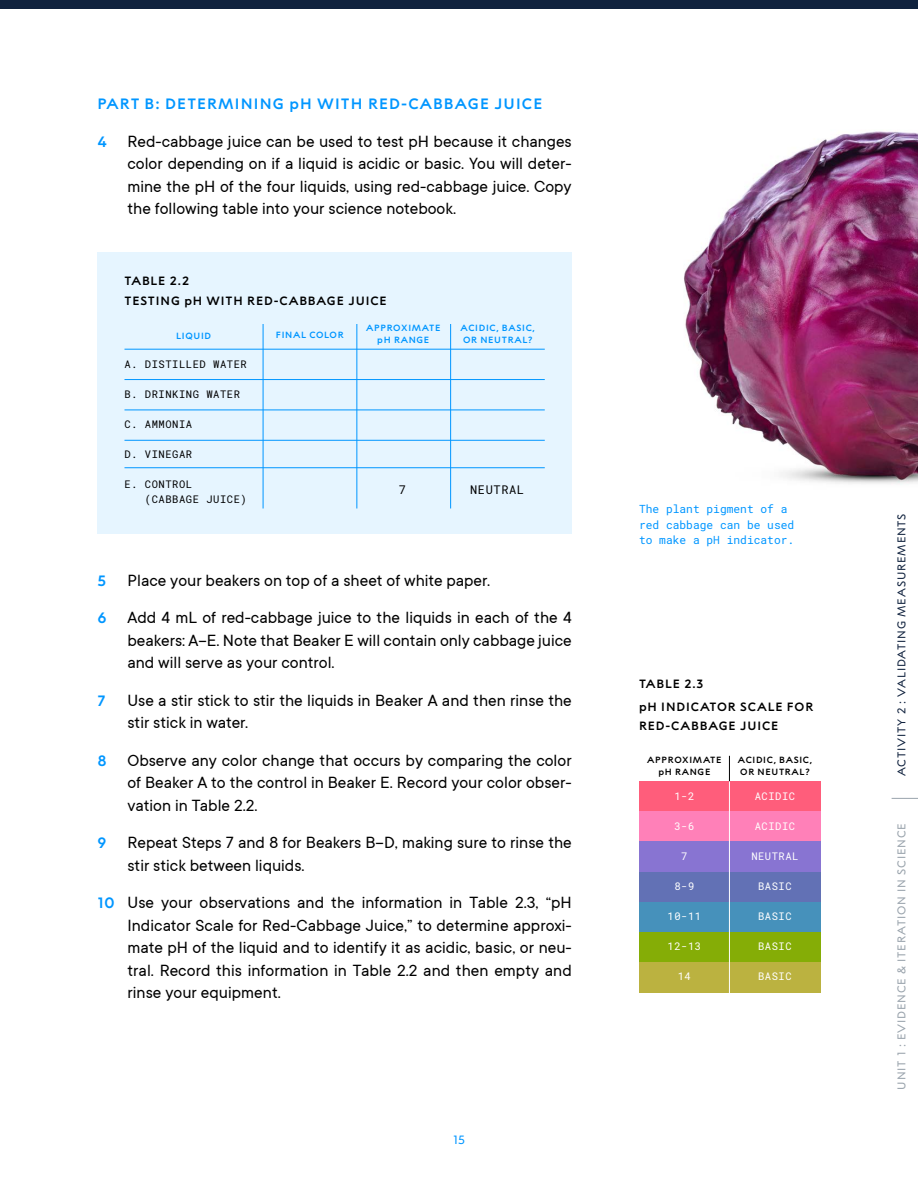
<style>
.page{position:relative;width:918px;height:1188px;background:#fff}
.page>*{position:absolute;margin:0;border:0;box-sizing:border-box;transform-origin:0 0}
.body_copy_paragraph{font:18px/22.5px "TT Commons";color:#000;text-align:justify}
.t1{font:700 15px "Alfred Sans";letter-spacing:.075em;color:#0096ff}
.section_header{font:700 12px/19.5px "Alfred Sans";letter-spacing:.075em;color:#000}
.t2{font:12px "Roboto Mono";letter-spacing:.05em;color:#000}
.t3{font:12px "Alfred Sans";color:#0096ff}
.t4{font:11.25px/15.8px "Roboto Mono";color:#0096ff}
.t5{font:11.25px "Alfred Sans";letter-spacing:.075em;color:#99a3ac}
.t6{font:11.25px "Alfred Sans";letter-spacing:.075em;color:#10223e}
.body_copy_paragraph-2{font:10.5px/15px "Roboto Mono";letter-spacing:.05em;color:#000}
.body_copy_paragraph-3{font:10.5px "Roboto Mono";letter-spacing:.05em;color:#fff}
.body_copy_paragraph-4{font:700 9px/12px "Alfred Sans";letter-spacing:.075em;color:#0096ff;text-align:center}
.body_copy_paragraph-5{font:700 9px/12px "Alfred Sans";letter-spacing:.075em;color:#000;text-align:center}
.s1{font-family:"Alfred Sans";font-weight:700;font-size:15px;color:#0096ff}
</style>
<div class="page">
<svg style="left:892px;top:798px;width:26px;height:1px"></svg>
<div style="left:0;top:0;width:918px;height:8px;background:#10223e"></div>
<div style="left:98px;top:252px;width:474px;height:281px;background:#e6f5ff"></div>
<hr style="left:124px;top:349px;width:421px;height:1px;background:#0096ff">
<hr style="left:124px;top:379px;width:421px;height:1px;background:#0096ff">
<hr style="left:124px;top:410px;width:421px;height:1px;background:#0096ff">
<hr style="left:124px;top:440px;width:421px;height:1px;background:#0096ff">
<hr style="left:124px;top:467px;width:421px;height:1px;background:#0096ff">
<hr style="left:263px;top:324px;width:1px;height:184px;background:#0096ff">
<hr style="left:356px;top:324px;width:1px;height:184px;background:#0096ff">
<hr style="left:450px;top:324px;width:1px;height:184px;background:#0096ff">
<img style="left:684px;top:131px;width:234px;height:354px">
<div style="left:639px;top:781px;width:181px;height:31px;background:#ff5d7b"></div>
<div style="left:639px;top:812px;width:181px;height:30px;background:#ff80b8"></div>
<div style="left:639px;top:842px;width:181px;height:30px;background:#8874d2"></div>
<div style="left:639px;top:872px;width:181px;height:30px;background:#6271b5"></div>
<div style="left:639px;top:902px;width:181px;height:31px;background:#4691bb"></div>
<div style="left:639px;top:932px;width:181px;height:31px;background:#85ad06"></div>
<div style="left:639px;top:963px;width:181px;height:30px;background:#bbb240"></div>
<svg style="left:729px;top:756px;width:1px;height:25px"></svg>
<hr style="left:729px;top:781px;width:1px;height:212px;background:#fff">
<p class="t1" style="left:98px;top:96px;width:446px">PART B: DETERMINING pH WITH RED-CABBAGE JUICE</p>
<p class="body_copy_paragraph" style="left:128px;top:130px;width:446px;text-indent:-30px"><span class="s1">4</span> Red-cabbage juice can be used to test pH because it changes color depending on if a liquid is acidic or basic. You will deter&shy;mine the pH of the four liquids, using red-cabbage juice. Copy the following table into your science notebook.</p>
<p class="section_header" style="left:124px;top:271px;width:264px">TABLE 2.2<br>TESTING pH WITH RED-CABBAGE JUICE</p>
<p class="body_copy_paragraph-4" style="left:176px;top:330px;width:36px">LIQUID</p>
<p class="body_copy_paragraph-4" style="left:276px;top:329px;width:69px">FINAL COLOR</p>
<p class="body_copy_paragraph-4" style="left:366px;top:322px;width:76px">APPROXIMATE pH RANGE</p>
<p class="body_copy_paragraph-4" style="left:461px;top:322px;width:76px;text-align:left">ACIDIC, BASIC,<br>OR NEUTRAL?</p>
<p class="body_copy_paragraph-2" style="left:124px;top:357px;width:124px">A. DISTILLED WATER</p>
<p class="body_copy_paragraph-2" style="left:124px;top:387px;width:117px">B. DRINKING WATER</p>
<p class="body_copy_paragraph-2" style="left:124px;top:417px;width:69px">C. AMMONIA</p>
<p class="body_copy_paragraph-2" style="left:124px;top:447px;width:69px">D. VINEGAR</p>
<p class="body_copy_paragraph-2" style="left:145px;top:477px;width:103px;text-indent:-20px">E. CONTROL (CABBAGE JUICE)</p>
<p class="t2" style="left:399px;top:481px;width:9px">7</p>
<p class="t2" style="left:470px;top:481px;width:55px">NEUTRAL</p>
<p class="body_copy_paragraph" style="left:98px;top:569px;width:394px"><span class="s1">5</span> Place your beakers on top of a sheet of white paper.</p>
<p class="body_copy_paragraph" style="left:128px;top:606px;width:446px;text-indent:-30px"><span class="s1">6</span> Add 4 mL of red-cabbage juice to the liquids in each of the 4 beakers: A–E. Note that Beaker E will contain only cabbage juice and will serve as your control.</p>
<p class="body_copy_paragraph" style="left:128px;top:689px;width:446px;text-indent:-30px"><span class="s1">7</span> Use a stir stick to stir the liquids in Beaker A and then rinse the stir stick in water.</p>
<p class="body_copy_paragraph" style="left:128px;top:749px;width:446px;text-indent:-30px"><span class="s1">8</span> Observe any color change that occurs by comparing the color of Beaker A to the control in Beaker E. Record your color obser&shy;vation in Table 2.2.</p>
<p class="body_copy_paragraph" style="left:128px;top:831px;width:446px;text-indent:-30px"><span class="s1">9</span> Repeat Steps 7 and 8 for Beakers B–D, making sure to rinse the stir stick between liquids.</p>
<p class="body_copy_paragraph" style="left:128px;top:891px;width:446px;text-indent:-30px"><span class="s1">10</span> Use your observations and the information in Table 2.3, “pH Indicator Scale for Red-Cabbage Juice,” to determine approxi&shy;mate pH of the liquid and to identify it as acidic, basic, or neu&shy;tral. Record this information in Table 2.2 and then empty and rinse your equipment.</p>
<p class="t3" style="left:453px;top:1133px;width:13px">15</p>
<p class="t4" style="left:639px;top:500px;width:157px">The plant pigment of a red cabbage can be used to make a pH indicator.</p>
<p class="section_header" style="left:639px;top:675px;width:66px">TABLE 2.3</p>
<p class="section_header" style="left:639px;top:697px;width:176px">pH INDICATOR SCALE FOR<br>RED-CABBAGE JUICE</p>
<p class="body_copy_paragraph-5" style="left:647px;top:754px;width:76px">APPROXIMATE pH RANGE</p>
<p class="body_copy_paragraph-5" style="left:738px;top:754px;width:76px;text-align:left">ACIDIC, BASIC,<br>OR NEUTRAL?</p>
<p class="body_copy_paragraph-3" style="left:674px;top:789px;width:21px">1-2</p>
<p class="body_copy_paragraph-3" style="left:674px;top:819px;width:21px">3-6</p>
<p class="body_copy_paragraph-3" style="left:681px;top:849px;width:8px">7</p>
<p class="body_copy_paragraph-3" style="left:674px;top:879px;width:21px">8-9</p>
<p class="body_copy_paragraph-3" style="left:668px;top:909px;width:35px">10-11</p>
<p class="body_copy_paragraph-3" style="left:668px;top:939px;width:35px">12-13</p>
<p class="body_copy_paragraph-3" style="left:678px;top:969px;width:15px">14</p>
<p class="body_copy_paragraph-3" style="left:755px;top:789px;width:42px">ACIDIC</p>
<p class="body_copy_paragraph-3" style="left:755px;top:819px;width:42px">ACIDIC</p>
<p class="body_copy_paragraph-3" style="left:751px;top:849px;width:49px">NEUTRAL</p>
<p class="body_copy_paragraph-3" style="left:758px;top:879px;width:35px">BASIC</p>
<p class="body_copy_paragraph-3" style="left:758px;top:909px;width:35px">BASIC</p>
<p class="body_copy_paragraph-3" style="left:758px;top:939px;width:35px">BASIC</p>
<p class="body_copy_paragraph-3" style="left:758px;top:969px;width:35px">BASIC</p>
<p class="t6" style="left:895px;top:776px;width:265px;rotate:-90deg">ACTIVITY 2 : VALIDATING MEASUREMENTS</p>
<p class="t5" style="left:895px;top:1090px;width:268px;rotate:-90deg">UNIT 1 : EVIDENCE &amp; ITERATION IN SCIENCE</p>
</div>
